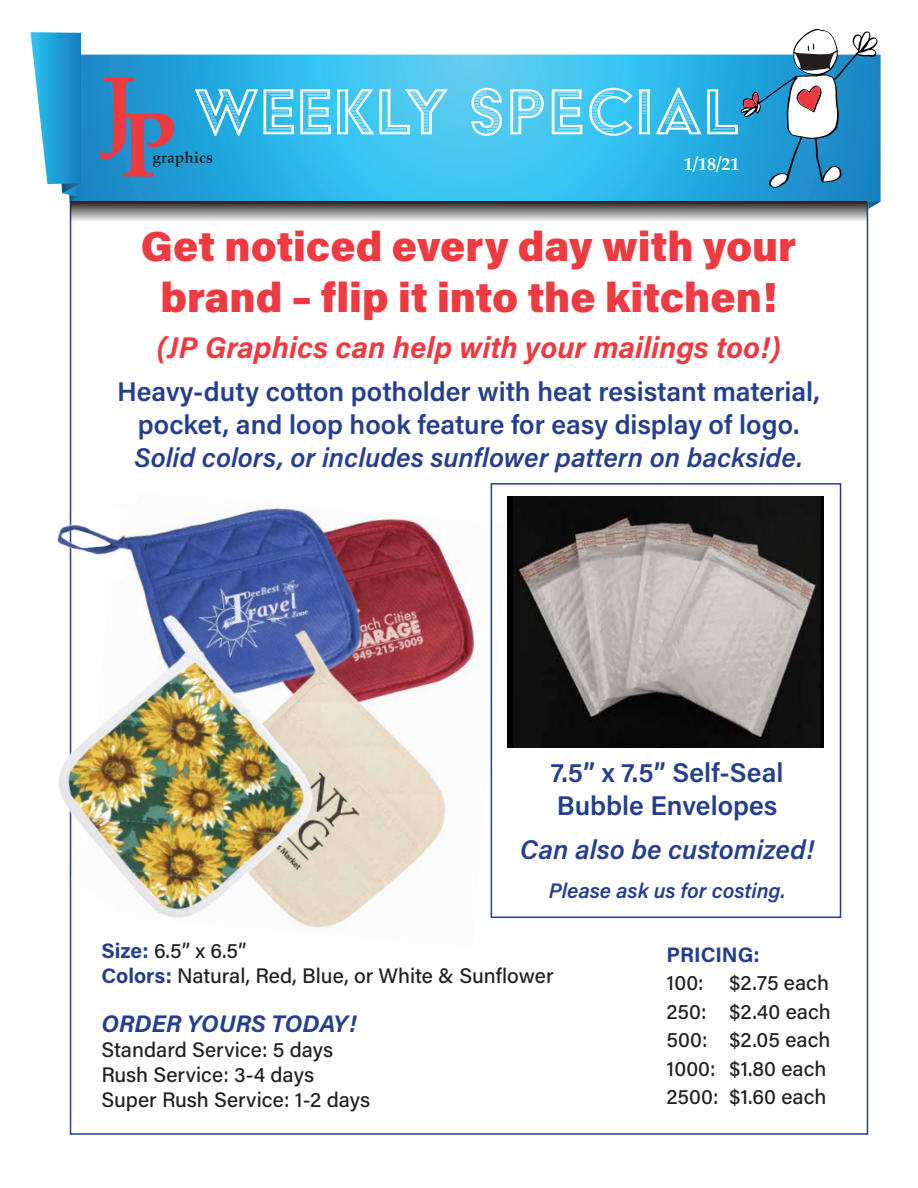
<style>
.page{position:relative;width:918px;height:1188px;background:#fff}
.page>*{position:absolute;margin:0;border:0;box-sizing:border-box;transform-origin:0 0}
.t1{font:75px "Acier BAT Text Gris";letter-spacing:.01em;color:#fff}
.t2{font:900 42px/50.4px "Acumin Pro";color:#ee3a41;text-align:center}
.t3{font:italic 700 30px "Acumin Pro";color:#ee3a41}
.t4{font:600 27px/33px "Acumin Pro";color:#253f8e;text-align:center}
.t5{font:italic 600 27px "Acumin Pro";color:#253f8e}
.t6{font:italic 700 24px "Acumin Pro";color:#253f8e}
.t7{font:500 21px "Acumin Pro";color:#231f20}
.t8{font:italic 600 21px "Acumin Pro";color:#253f8e}
.t9{font:700 21px "Acumin Pro";color:#253f8e}
.t10{font:700 18px "Palatino";color:#fff}
.s1{font-style:italic}
.s2{font-weight:700;color:#253f8e}
</style>
<div class="page">
<svg style="left:81px;top:55px;width:660px;height:146px;background:#34b9e9"></svg>
<svg style="left:31px;top:32px;width:50px;height:170px"></svg>
<div style="left:70px;top:201px;width:797px;height:20px;background:linear-gradient(to bottom,#1f1c1d,#e5e4e5)"></div>
<svg style="left:741px;top:29px;width:139px;height:180px"></svg>
<img style="left:57px;top:484px;width:453px;height:464px">
<svg style="left:100px;top:77px;width:112px;height:100px;background:#4b81af"></svg>
<div style="left:491px;top:483px;width:350px;height:435px;border:2px solid #253f8e"></div>
<img style="left:508px;top:497px;width:316px;height:250px">
<p class="t1" style="left:194px;top:72px;width:547px">WEEKLY SPECIAL</p>
<p class="t10" style="left:684px;top:148px;width:57px">1/18/21</p>
<p class="t2" style="left:141px;top:219px;width:657px">Get noticed every day with your brand – flip it into the kitchen!</p>
<p class="t3" style="left:157px;top:326px;width:625px">(JP Graphics can help with your mailings too!)</p>
<p class="t4" style="left:117px;top:373px;width:704px">Heavy-duty cotton potholder with heat resistant material, pocket, and loop hook feature for easy display of logo.<br><span class="s1">Solid colors, or includes sunflower pattern on backside.</span></p>
<p class="t4" style="left:551px;top:755px;width:234px;text-align:left">7.5” x 7.5” Self-Seal<br>Bubble Envelopes</p>
<p class="t5" style="left:520px;top:830px;width:295px">Can also be customized!</p>
<p class="t8" style="left:549px;top:875px;width:239px">Please ask us for costing.</p>
<p class="t7" style="left:101px;top:936px;width:147px"><span class="s2">Size:</span> 6.5” x 6.5”</p>
<p class="t7" style="left:101px;top:962px;width:454px"><span class="s2">Colors:</span> Natural, Red, Blue, or White &amp; Sunflower</p>
<p class="t6" style="left:101px;top:1006px;width:256px">ORDER YOURS TODAY!</p>
<p class="t7" style="left:101px;top:1035px;width:233px">Standard Service: 5 days</p>
<p class="t7" style="left:101px;top:1060px;width:214px">Rush Service: 3-4 days</p>
<p class="t7" style="left:101px;top:1085px;width:270px">Super Rush Service: 1-2 days</p>
<p class="t9" style="left:667px;top:940px;width:95px">PRICING:</p>
<p class="t7" style="left:667px;top:968px;width:164px">100: $2.75 each</p>
<p class="t7" style="left:667px;top:997px;width:166px">250: $2.40 each</p>
<p class="t7" style="left:667px;top:1025px;width:165px">500: $2.05 each</p>
<p class="t7" style="left:667px;top:1054px;width:161px">1000: $1.80 each</p>
<p class="t7" style="left:667px;top:1082px;width:161px">2500: $1.60 each</p>
</div>
